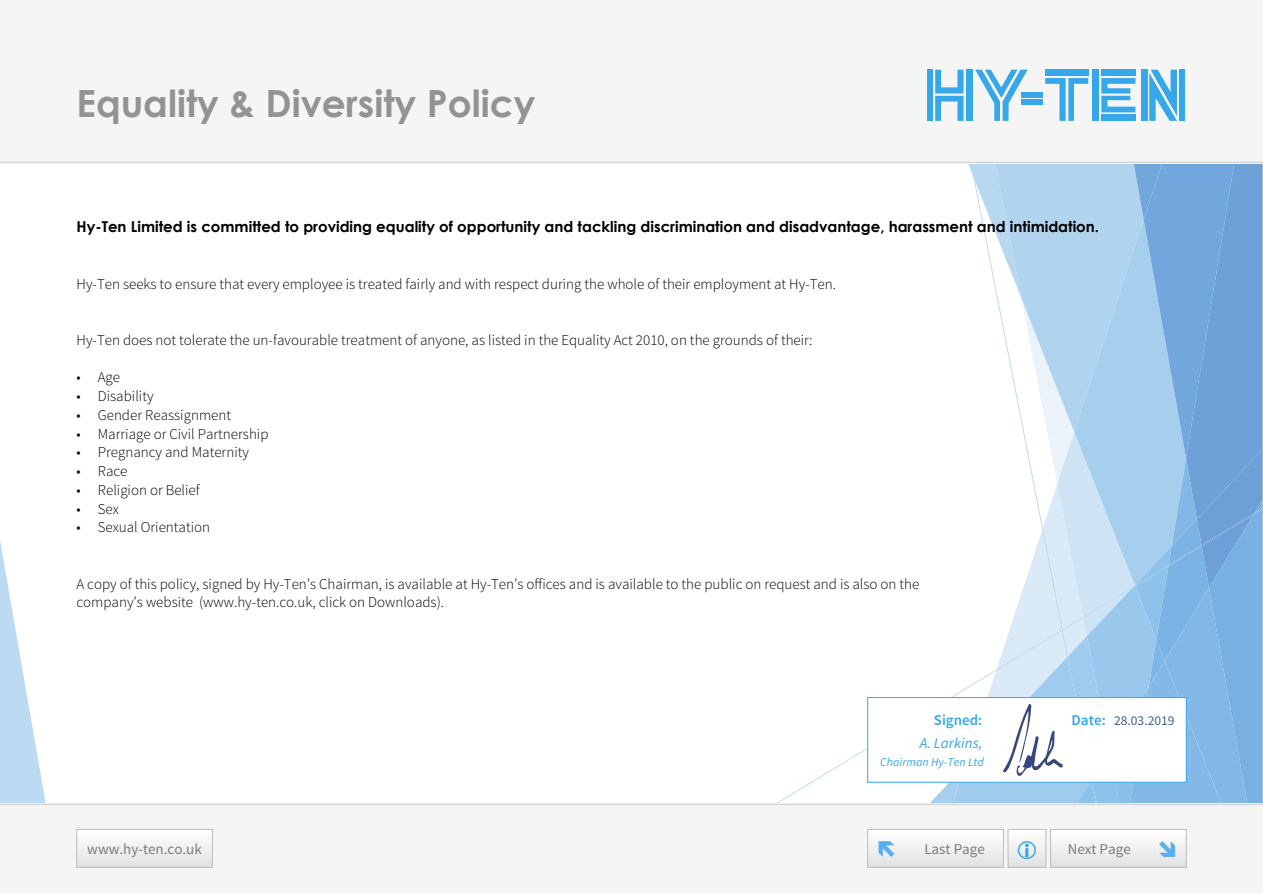
<style>
.page{position:relative;width:1263px;height:893px;background:#fff}
.page>*{position:absolute;margin:0;border:0;box-sizing:border-box;transform-origin:0 0}
.t1{font:700 37.5px "Century Gothic";color:#939393}
.t2{font:300 15px/18.8px "Source Sans Pro";color:#000}
.t3{font:700 15px "Century Gothic";color:#000}
.t4{font:15px "Source Sans Pro";color:#7c7c7c}
.t5{font:600 15px "Source Sans Pro";color:#36a7e9}
.t6{font:italic 15px "Source Sans Pro";color:#36a7e9}
.t7{font:13.5px "Source Sans Pro";color:#425e91}
.t8{font:italic 12px "Source Sans Pro";color:#36a7e9}
</style>
<div class="page">
<svg style="left:0;top:541px;width:46px;height:263px"></svg>
<div style="left:0;top:0;width:1263px;height:163px;background:#f5f5f5"></div>
<hr style="left:0;top:162px;width:1263px;height:1px;background:#d6d6d6">
<div style="left:927px;top:70px;width:5px;height:51px;background:#36a7e9"></div>
<svg style="left:935px;top:70px;width:28px;height:51px"></svg>
<div style="left:966px;top:70px;width:6px;height:51px;background:#36a7e9"></div>
<svg style="left:975px;top:70px;width:53px;height:51px"></svg>
<div style="left:1021px;top:92px;width:21px;height:5px;background:#36a7e9"></div>
<div style="left:1021px;top:99px;width:21px;height:6px;background:#36a7e9"></div>
<div style="left:1045px;top:70px;width:43px;height:6px;background:#36a7e9"></div>
<svg style="left:1045px;top:78px;width:43px;height:43px"></svg>
<div style="left:1093px;top:70px;width:6px;height:51px;background:#36a7e9"></div>
<div style="left:1101px;top:70px;width:34px;height:6px;background:#36a7e9"></div>
<svg style="left:1101px;top:78px;width:34px;height:34px"></svg>
<div style="left:1101px;top:115px;width:34px;height:6px;background:#36a7e9"></div>
<div style="left:1141px;top:70px;width:6px;height:51px;background:#36a7e9"></div>
<svg style="left:1149px;top:70px;width:28px;height:51px"></svg>
<div style="left:1179px;top:70px;width:6px;height:51px;background:#36a7e9"></div>
<div style="left:0;top:804px;width:1263px;height:89px;background:#f5f5f5"></div>
<hr style="left:0;top:804px;width:1263px;height:1px;background:#d6d6d6">
<div style="left:77px;top:829px;width:135px;height:38px;background:linear-gradient(to right,#f1f1f1,#f1f1f1)"></div>
<div style="left:77px;top:829px;width:136px;height:38px;border:1px solid #bcbcbc"></div>
<svg style="left:1010px;top:856px;width:34px;height:9px"></svg>
<div style="left:1008px;top:829px;width:38px;height:38px;border:1px solid #bcbcbc"></div>
<div style="left:1050px;top:829px;width:136px;height:38px;background:linear-gradient(to right,#f1f1f1,#f1f1f1)"></div>
<div style="left:1050px;top:829px;width:136px;height:38px;border:1px solid #bcbcbc"></div>
<div style="left:868px;top:829px;width:135px;height:38px;background:linear-gradient(to right,#f1f1f1,#f1f1f1)"></div>
<div style="left:867px;top:829px;width:136px;height:38px;border:1px solid #bcbcbc"></div>
<svg style="left:769px;top:163px;width:494px;height:641px"></svg>
<svg style="left:879px;top:841px;width:15px;height:16px"></svg>
<svg style="left:1018px;top:856px;width:18px;height:4px"></svg>
<svg style="left:1159px;top:841px;width:16px;height:16px"></svg>
<h1 class="t1" style="left:77px;top:80px;width:460px">Equality &amp; Diversity Policy</h1>
<p class="t3" style="left:77px;top:217px;width:1024px">Hy-Ten Limited is committed to providing equality of opportunity and tackling discrimination and disadvantage, harassment and intimidation.</p>
<p class="t2" style="left:77px;top:274px;width:761px">Hy-Ten seeks to ensure that every employee is treated fairly and with respect during the whole of their employment at Hy-Ten.</p>
<p class="t2" style="left:77px;top:331px;width:737px">Hy-Ten does not tolerate the un-favourable treatment of anyone, as listed in the Equality Act 2010, on the grounds of their:</p>
<p class="t2" style="left:77px;top:368px;width:45px">• Age</p>
<p class="t2" style="left:77px;top:387px;width:79px">• Disability</p>
<p class="t2" style="left:77px;top:406px;width:156px">• Gender Reassignment</p>
<p class="t2" style="left:77px;top:424px;width:193px">• Marriage or Civil Partnership</p>
<p class="t2" style="left:77px;top:443px;width:174px">• Pregnancy and Maternity</p>
<p class="t2" style="left:77px;top:462px;width:53px">• Race</p>
<p class="t2" style="left:77px;top:481px;width:125px">• Religion or Belief</p>
<p class="t2" style="left:77px;top:499px;width:44px">• Sex</p>
<p class="t2" style="left:77px;top:518px;width:135px">• Sexual Orientation</p>
<p class="t2" style="left:77px;top:574px;width:844px">A copy of this policy, signed by Hy-Ten’s Chairman, is available at Hy-Ten’s offices and is available to the public on request and is also on the company’s website (www.hy-ten.co.uk, click on Downloads).</p>
<p class="t5" style="left:934px;top:711px;width:50px">Signed:</p>
<p class="t5" style="left:1071px;top:711px;width:36px">Date:</p>
<p class="t6" style="left:920px;top:733px;width:64px">A. Larkins,</p>
<p class="t8" style="left:880px;top:754px;width:105px">Chairman Hy-Ten Ltd</p>
<p class="t7" style="left:1114px;top:712px;width:62px">28.03.2019</p>
<p class="t4" style="left:87px;top:840px;width:116px">www.hy-ten.co.uk</p>
<p class="t4" style="left:924px;top:840px;width:62px">Last Page</p>
<p class="t4" style="left:1068px;top:840px;width:65px">Next Page</p>
</div>
